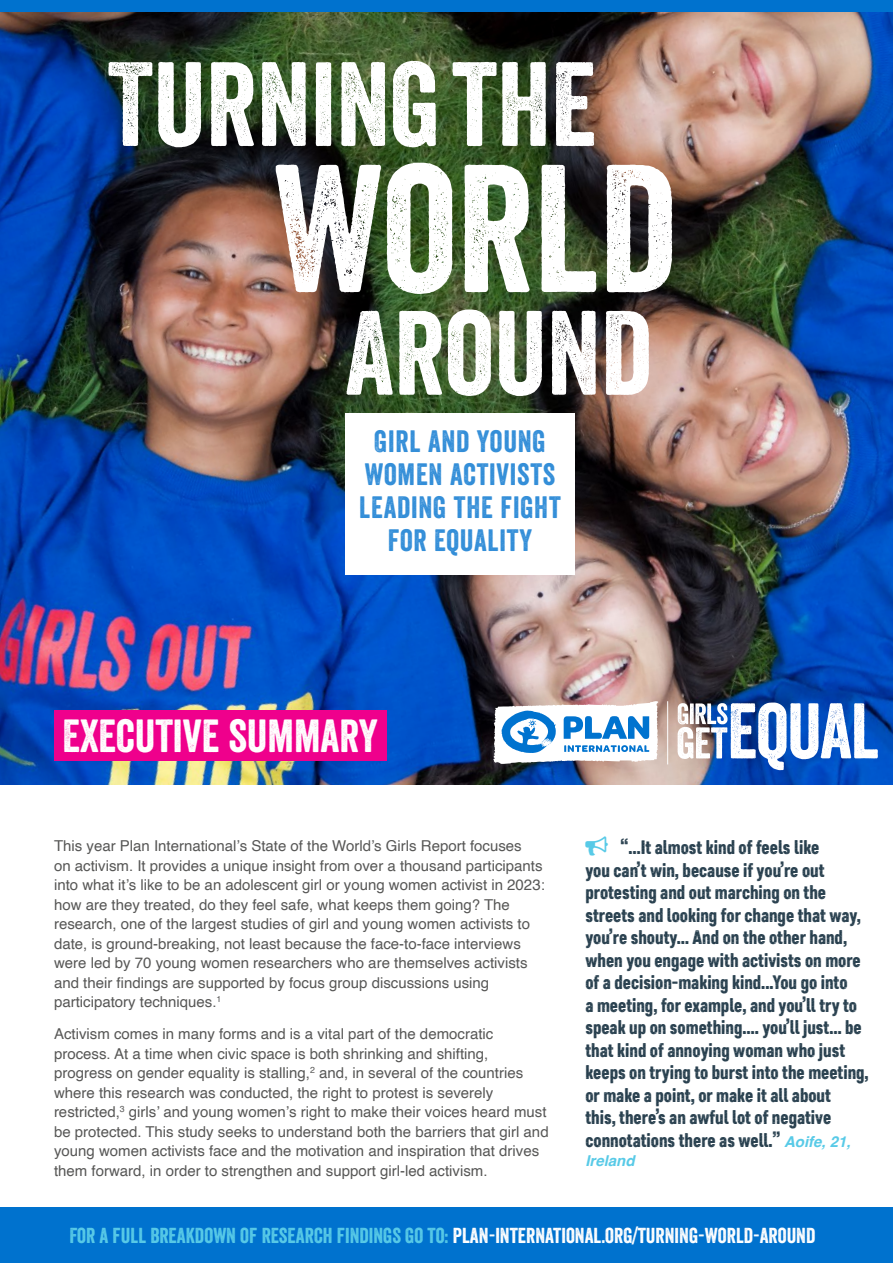
<style>
.page{position:relative;width:893px;height:1263px;background:#fff}
.page>*{position:absolute;margin:0;border:0;box-sizing:border-box;transform-origin:0 0}
.t1{font:175.65px "Veneer";color:#fff}
.t2{font:115.65px "Veneer";color:#fff}
.t3{font:45px "Veneer";color:#fff}
.t4{font:30px/33px "Veneer";letter-spacing:.025em;color:#338ed8;text-align:center}
.t5{font:21px "Veneer";color:#fff}
.t6{font:19.5px/22.5px "Core Paint B3";color:#243c4b}
.t7{font:15px/19.5px "Helvetica";color:#575756}
.t8{font:italic 700 15px "Helvetica";color:#58cae7}
.s1{color:#58cae7}
.s2{font-family:"Helvetica";font-weight:700;font-style:italic;font-size:15px;color:#58cae7}
</style>
<div class="page">
<img style="left:0;top:12px;width:893px;height:772px">
<div style="left:54px;top:710px;width:332px;height:51px;background:#ef008c"></div>
<div style="left:0;top:1208px;width:893px;height:55px;background:#0072ce"></div>
<svg style="left:493px;top:701px;width:165px;height:63px"></svg>
<hr style="left:667px;top:701px;width:1px;height:63px;background:#fff">
<svg style="left:678px;top:702px;width:200px;height:68px"></svg>
<div style="left:0;top:0;width:893px;height:12px;background:#0072ce"></div>
<div style="left:345px;top:413px;width:230px;height:162px;background:#fff"></div>
<h2 class="t2" style="left:108px;top:34px;width:490px">TURNINGTHE</h2>
<h1 class="t1" style="left:274px;top:122px;width:404px">WORLD</h1>
<h2 class="t2" style="left:345px;top:282px;width:308px">AROUND</h2>
<h3 class="t4" style="left:359px;top:425px;width:203px">GIRL AND YOUNG<br>WOMEN ACTIVISTS<br>LEADING THE FIGHT<br>FOR EQUALITY</h3>
<h3 class="t3" style="left:63px;top:709px;width:317px">EXECUTIVE SUMMARY</h3>
<p class="t7" style="left:54px;top:836px;width:492px">This year Plan International’s State of the World’s Girls Report focuses<br>on activism. It provides a unique insight from over a thousand participants into what it’s like to be an adolescent girl or young women activist in 2023: how are they treated, do they feel safe, what keeps them going? The research, one of the largest studies of girl and young women activists to date, is ground-breaking, not least because the face-to-face interviews were led by 70 young women researchers who are themselves activists and their findings are supported by focus group discussions using participatory techniques.<sup>1</sup></p>
<p class="t7" style="left:54px;top:1025px;width:496px">Activism comes in many forms and is a vital part of the democratic process. At a time when civic space is both shrinking and shifting, progress on gender equality is stalling,<sup>2</sup> and, in several of the countries where this research was conducted, the right to protest is severely restricted,<sup>3</sup> girls’ and young women’s right to make their voices heard must be protected. This study seeks to understand both the barriers that girl and young women activists face and the motivation and inspiration that drives them forward, in order to strengthen and support girl-led activism.</p>
<p class="t6" style="left:585px;top:836px;width:285px"><span class="s1">○</span> “…It almost kind of feels like<br>you can’t win, because if you’re out protesting and out marching on the streets and looking for change that way, you’re shouty… And on the other hand, when you engage with activists on more of a decision-making kind...You go into<br>a meeting, for example, and you’ll try to speak up on something…. you’ll just… be that kind of annoying woman who just keeps on trying to burst into the meeting, or make a point, or make it all about<br>this, there’s an awful lot of negative connotations there as well.” <span class="s2">Aoife, 21,</span></p>
<p class="t8" style="left:585px;top:1152px;width:51px">Ireland</p>
<h3 class="t5" style="left:69px;top:1223px;width:747px"><span class="s1">FOR A FULL BREAKDOWN OF RESEARCH FINDINGS GO TO:</span> PLAN-INTERNATIONAL.ORG/TURNING-WORLD-AROUND</h3>
</div>
